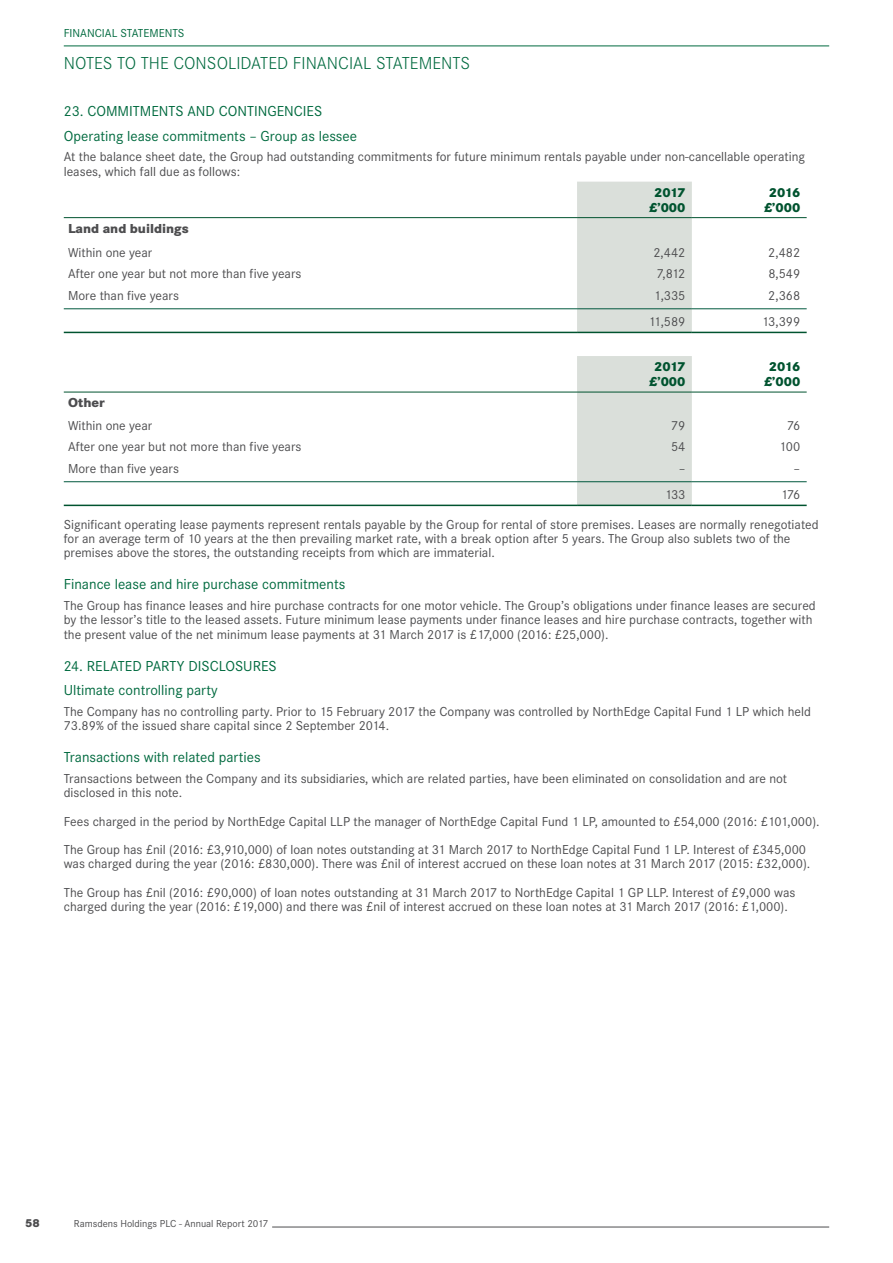
<style>
.page{position:relative;width:893px;height:1263px;background:#fff}
.page>*{position:absolute;margin:0;border:0;box-sizing:border-box;transform-origin:0 0}
.t1{font:300 18px "Corporate S";color:#006a3f}
.t2{font:15px/24.3px "Corporate S";color:#006a3f}
.t3{font:13.5px/14.2px "Corporate S";color:#4d4d4f}
.t4{font:800 13.5px/15px "Corporate S";color:#00532f;text-align:center}
.t5{font:800 13.5px "Corporate S";color:#4d4d4f}
.t6{font:12px "Corporate S";color:#006a3f}
.t7{font:800 12px "Corporate S";color:#4d4d4f}
.t8{font:10.5px "Corporate S";color:#4d4d4f}
</style>
<div class="page">
<hr style="left:64px;top:46px;width:765px;height:1px;background:#006a3f">
<hr style="left:272px;top:1226px;width:557px;height:1px;background:#4d4d4f">
<svg style="left:577px;top:182px;width:115px;height:323px"></svg>
<hr style="left:577px;top:217px;width:115px;height:1px;background:#00532f">
<hr style="left:692px;top:217px;width:115px;height:1px;background:#00532f">
<hr style="left:64px;top:217px;width:513px;height:1px;background:#00532f">
<hr style="left:64px;top:392px;width:513px;height:1px;background:#00532f">
<hr style="left:577px;top:392px;width:115px;height:1px;background:#00532f">
<hr style="left:692px;top:392px;width:115px;height:1px;background:#00532f">
<hr style="left:64px;top:481px;width:513px;height:1px;background:#00583d">
<hr style="left:577px;top:481px;width:115px;height:1px;background:#00583d">
<hr style="left:692px;top:481px;width:115px;height:1px;background:#00583d">
<hr style="left:64px;top:505px;width:513px;height:1px;background:#00532f">
<hr style="left:577px;top:505px;width:115px;height:1px;background:#00532f">
<hr style="left:692px;top:505px;width:115px;height:1px;background:#00532f">
<hr style="left:64px;top:308px;width:513px;height:1px;background:#00583d">
<hr style="left:577px;top:308px;width:115px;height:1px;background:#00583d">
<hr style="left:692px;top:308px;width:115px;height:1px;background:#00583d">
<hr style="left:64px;top:332px;width:513px;height:1px;background:#00532f">
<hr style="left:577px;top:332px;width:115px;height:1px;background:#00532f">
<hr style="left:692px;top:332px;width:115px;height:1px;background:#00532f">
<p class="t6" style="left:64px;top:26px;width:122px">FINANCIAL STATEMENTS</p>
<h1 class="t1" style="left:64px;top:53px;width:408px">NOTES TO THE CONSOLIDATED FINANCIAL STATEMENTS</h1>
<p class="t2" style="left:64px;top:99px;width:295px">23. COMMITMENTS AND CONTINGENCIES<br>Operating lease commitments – Group as lessee</p>
<p class="t3" style="left:64px;top:150px;width:743px">At the balance sheet date, the Group had outstanding commitments for future minimum rentals payable under non-cancellable operating leases, which fall due as follows:</p>
<p class="t4" style="left:649px;top:185px;width:38px">2017 £’000</p>
<p class="t4" style="left:764px;top:185px;width:38px">2016 £’000</p>
<p class="t5" style="left:68px;top:220px;width:122px">Land and buildings</p>
<p class="t3" style="left:68px;top:245px;width:86px">Within one year</p>
<p class="t3" style="left:653px;top:245px;width:34px">2,442</p>
<p class="t3" style="left:768px;top:245px;width:34px">2,482</p>
<p class="t3" style="left:68px;top:266px;width:235px">After one year but not more than five years</p>
<p class="t3" style="left:657px;top:266px;width:30px">7,812</p>
<p class="t3" style="left:768px;top:266px;width:33px">8,549</p>
<p class="t3" style="left:68px;top:289px;width:112px">More than five years</p>
<p class="t3" style="left:654px;top:289px;width:33px">1,335</p>
<p class="t3" style="left:768px;top:289px;width:34px">2,368</p>
<p class="t3" style="left:648px;top:315px;width:39px">11,589</p>
<p class="t3" style="left:762px;top:315px;width:40px">13,399</p>
<p class="t4" style="left:649px;top:359px;width:38px">2017 £’000</p>
<p class="t4" style="left:764px;top:359px;width:38px">2016 £’000</p>
<p class="t5" style="left:68px;top:395px;width:38px">Other</p>
<p class="t3" style="left:68px;top:418px;width:86px">Within one year</p>
<p class="t3" style="left:671px;top:418px;width:16px">79</p>
<p class="t3" style="left:787px;top:418px;width:15px">76</p>
<p class="t3" style="left:68px;top:439px;width:235px">After one year but not more than five years</p>
<p class="t3" style="left:671px;top:439px;width:16px">54</p>
<p class="t3" style="left:779px;top:439px;width:23px">100</p>
<p class="t3" style="left:68px;top:462px;width:112px">More than five years</p>
<p class="t3" style="left:679px;top:462px;width:8px">–</p>
<p class="t3" style="left:793px;top:462px;width:8px">–</p>
<p class="t3" style="left:665px;top:488px;width:22px">133</p>
<p class="t3" style="left:64px;top:480px;width:756px;line-height:29.2px;text-indent:717px">176<br>Significant operating lease payments represent rentals payable by the Group for rental of store premises. Leases are normally renegotiated</p>
<p class="t3" style="left:64px;top:531px;width:728px">for an average term of 10 years at the then prevailing market rate, with a break option after 5 years. The Group also sublets two of the premises above the stores, the outstanding receipts from which are immaterial.</p>
<p class="t2" style="left:64px;top:572px;width:283px">Finance lease and hire purchase commitments</p>
<p class="t3" style="left:64px;top:598px;width:753px">The Group has finance leases and hire purchase contracts for one motor vehicle. The Group’s obligations under finance leases are secured by the lessor’s title to the leased assets. Future minimum lease payments under finance leases and hire purchase contracts, together with the present value of the net minimum lease payments at 31 March 2017 is £17,000 (2016: £25,000).</p>
<p class="t2" style="left:64px;top:654px;width:215px">24. RELATED PARTY DISCLOSURES<br>Ultimate controlling party</p>
<p class="t3" style="left:64px;top:704px;width:749px">The Company has no controlling party. Prior to 15 February 2017 the Company was controlled by NorthEdge Capital Fund 1 LP which held<br>73.89% of the issued share capital since 2 September 2014.</p>
<p class="t2" style="left:64px;top:745px;width:198px">Transactions with related parties</p>
<p class="t3" style="left:64px;top:771px;width:725px">Transactions between the Company and its subsidiaries, which are related parties, have been eliminated on consolidation and are not disclosed in this note.</p>
<p class="t3" style="left:64px;top:807px;width:757px;line-height:28.5px">Fees charged in the period by NorthEdge Capital LLP the manager of NorthEdge Capital Fund 1 LP, amounted to £54,000 (2016: £101,000).<br>The Group has £nil (2016: £3,910,000) of loan notes outstanding at 31 March 2017 to NorthEdge Capital Fund 1 LP. Interest of £345,000</p>
<p class="t3" style="left:64px;top:850px;width:748px;line-height:28.5px">was charged during the year (2016: £830,000). There was £nil of interest accrued on these loan notes at 31 March 2017 (2015: £32,000).<br>The Group has £nil (2016: £90,000) of loan notes outstanding at 31 March 2017 to NorthEdge Capital 1 GP LLP. Interest of £9,000 was</p>
<p class="t3" style="left:64px;top:900px;width:726px">charged during the year (2016: £19,000) and there was £nil of interest accrued on these loan notes at 31 March 2017 (2016: £1,000).</p>
<p class="t7" style="left:25px;top:1216px;width:16px">58</p>
<p class="t8" style="left:74px;top:1218px;width:196px">Ramsdens Holdings PLC - Annual Report 2017</p>
</div>
